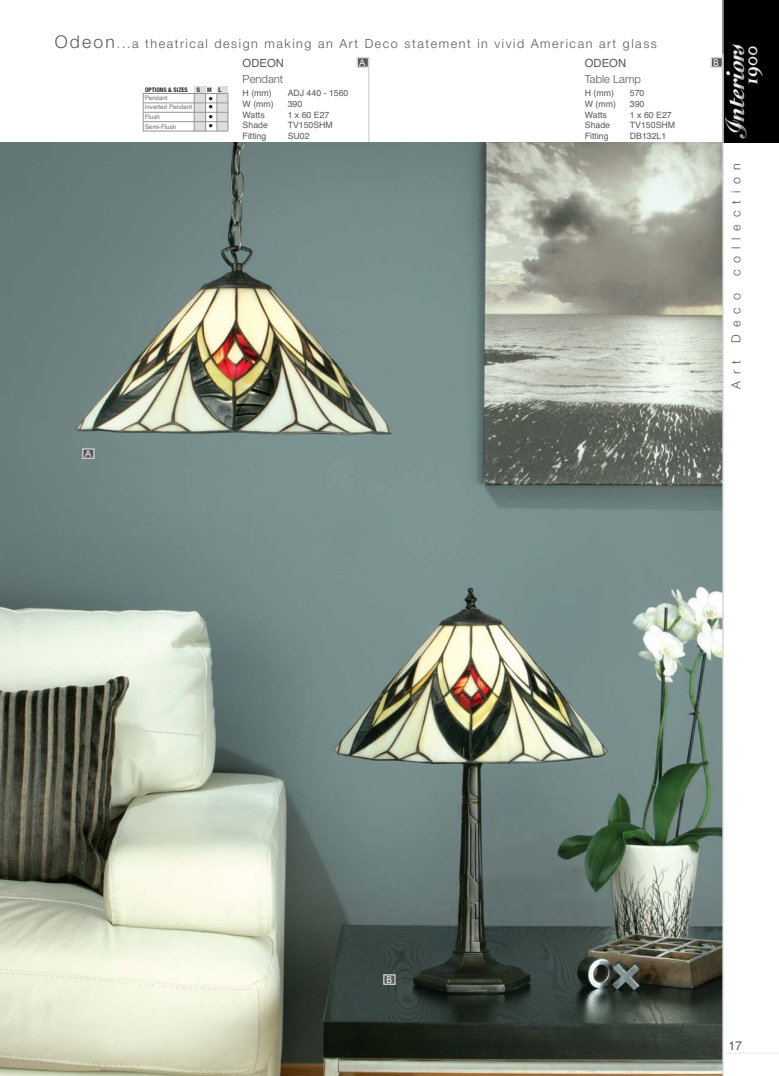
<style>
.page{position:relative;width:779px;height:1076px;background:#fff}
.page>*{position:absolute;margin:0;border:0;box-sizing:border-box;transform-origin:0 0}
.t1{font:300 12.5px "Helvetica Neue";letter-spacing:.125em;color:#58595b}
.t2{font:300 12.5px "Helvetica Neue";letter-spacing:.55em;color:#58595b}
.t3{font:12.5px "Helvetica";color:#58595b}
.t4{font:300 11.25px "Helvetica Neue";color:#58595b}
.t5{font:11.25px "Helvetica";color:#58595b}
.t6{font:10px "Humanist 521 BT";color:#e6e7e8}
.t7{font:700 condensed 9.38px/8.8px "Helvetica Neue";color:#231f20}
.t8{font:8.75px "Helvetica";color:#58595b}
.t9{font:6.25px/8.8px "Helvetica";color:#6d6e70}
.t10{font:700 condensed 6.25px "Helvetica Neue";color:#231f20}
.s1{font-size:17.5px}
</style>
<div class="page">
<hr style="left:368px;top:57px;width:1px;height:86px;background:#d1d3d4">
<img style="left:0;top:142px;width:722px;height:933px">
<img style="left:723px;top:0;width:56px;height:142px">
<hr style="left:722px;top:0;width:1px;height:1075px;background:#d1d3d4">
<div style="left:712px;top:58px;width:9px;height:8px;background:#58595b"></div>
<div style="left:710px;top:57px;width:13px;height:11px;border:1px solid #d1d3d4"></div>
<div style="left:358px;top:58px;width:10px;height:8px;background:#58595b"></div>
<div style="left:356px;top:57px;width:13px;height:11px;border:1px solid #d1d3d4"></div>
<div style="left:83px;top:449px;width:10px;height:8px;background:#58595b"></div>
<div style="left:82px;top:448px;width:13px;height:11px;border:1px solid #d1d3d4"></div>
<div style="left:384px;top:975px;width:10px;height:8px;background:#58595b"></div>
<div style="left:383px;top:974px;width:12px;height:10px;border:1px solid #d1d3d4"></div>
<div style="left:194px;top:86px;width:11px;height:45px;background:#dcddde"></div>
<div style="left:217px;top:86px;width:11px;height:45px;background:#dcddde"></div>
<hr style="left:143px;top:93px;width:1px;height:38px;background:#939598">
<hr style="left:194px;top:93px;width:1px;height:38px;background:#939598">
<hr style="left:205px;top:93px;width:1px;height:38px;background:#939598">
<hr style="left:217px;top:93px;width:1px;height:38px;background:#939598">
<hr style="left:228px;top:93px;width:1px;height:38px;background:#939598">
<hr style="left:143px;top:93px;width:85px;height:1px;background:#939598">
<hr style="left:143px;top:103px;width:85px;height:1px;background:#939598">
<hr style="left:143px;top:112px;width:85px;height:1px;background:#939598">
<hr style="left:143px;top:121px;width:85px;height:1px;background:#939598">
<hr style="left:143px;top:131px;width:85px;height:1px;background:#939598">
<h1 class="t1" style="left:55px;top:39px;width:603px"><span class="s1">Odeon</span>...a theatrical design making an Art Deco statement in vivid American art glass</h1>
<p class="t10" style="left:145px;top:86px;width:44px">OPTIONS &amp; SIZES</p>
<p class="t10" style="left:197px;top:86px;width:26px">S M L</p>
<p class="t7" style="left:208px;top:94px;width:6px">• •</p>
<p class="t7" style="left:208px;top:112px;width:6px">• •</p>
<p class="t9" style="left:145px;top:94px;width:49px">Pendant<br>Inverted Pendant</p>
<p class="t9" style="left:145px;top:113px;width:33px;line-height:9.4px">Flush<br>Semi-Flush</p>
<p class="t5" style="left:243px;top:59px;width:43px">ODEON</p>
<p class="t6" style="left:713px;top:56px;width:7px">B</p>
<p class="t4" style="left:243px;top:75px;width:42px">Pendant</p>
<p class="t8" style="left:243px;top:90px;width:31px">H (mm)</p>
<p class="t8" style="left:288px;top:90px;width:62px">ADJ 440 - 1560</p>
<p class="t8" style="left:243px;top:101px;width:33px">W (mm)</p>
<p class="t8" style="left:288px;top:101px;width:16px">390</p>
<p class="t8" style="left:243px;top:111px;width:24px">Watts</p>
<p class="t8" style="left:288px;top:111px;width:43px">1 x 60 E27</p>
<p class="t8" style="left:243px;top:122px;width:27px">Shade</p>
<p class="t8" style="left:288px;top:122px;width:47px">TV150SHM</p>
<p class="t8" style="left:243px;top:132px;width:25px">Fitting</p>
<p class="t8" style="left:288px;top:132px;width:23px">SU02</p>
<p class="t5" style="left:585px;top:59px;width:43px">ODEON</p>
<p class="t4" style="left:585px;top:75px;width:58px">Table Lamp</p>
<p class="t8" style="left:585px;top:90px;width:31px">H (mm)</p>
<p class="t8" style="left:630px;top:90px;width:16px">570</p>
<p class="t8" style="left:585px;top:101px;width:33px">W (mm)</p>
<p class="t8" style="left:630px;top:101px;width:16px">390</p>
<p class="t8" style="left:585px;top:111px;width:24px">Watts</p>
<p class="t8" style="left:630px;top:111px;width:43px">1 x 60 E27</p>
<p class="t8" style="left:585px;top:122px;width:27px">Shade</p>
<p class="t8" style="left:630px;top:122px;width:47px">TV150SHM</p>
<p class="t8" style="left:585px;top:132px;width:25px">Fitting</p>
<p class="t8" style="left:630px;top:132px;width:38px">DB132L1</p>
<p class="t6" style="left:359px;top:56px;width:8px">A</p>
<h1 class="t2" style="left:731px;top:276px;width:114px;rotate:-90deg">collection</h1>
<h1 class="t1" style="left:731px;top:342px;width:51px;rotate:-90deg">Deco</h1>
<h1 class="t1" style="left:731px;top:389px;width:31px;rotate:-90deg">Art</h1>
<p class="t6" style="left:85px;top:447px;width:8px">A</p>
<p class="t6" style="left:386px;top:973px;width:7px">B</p>
<h1 class="t3" style="left:728px;top:1041px;width:15px">17</h1>
</div>
